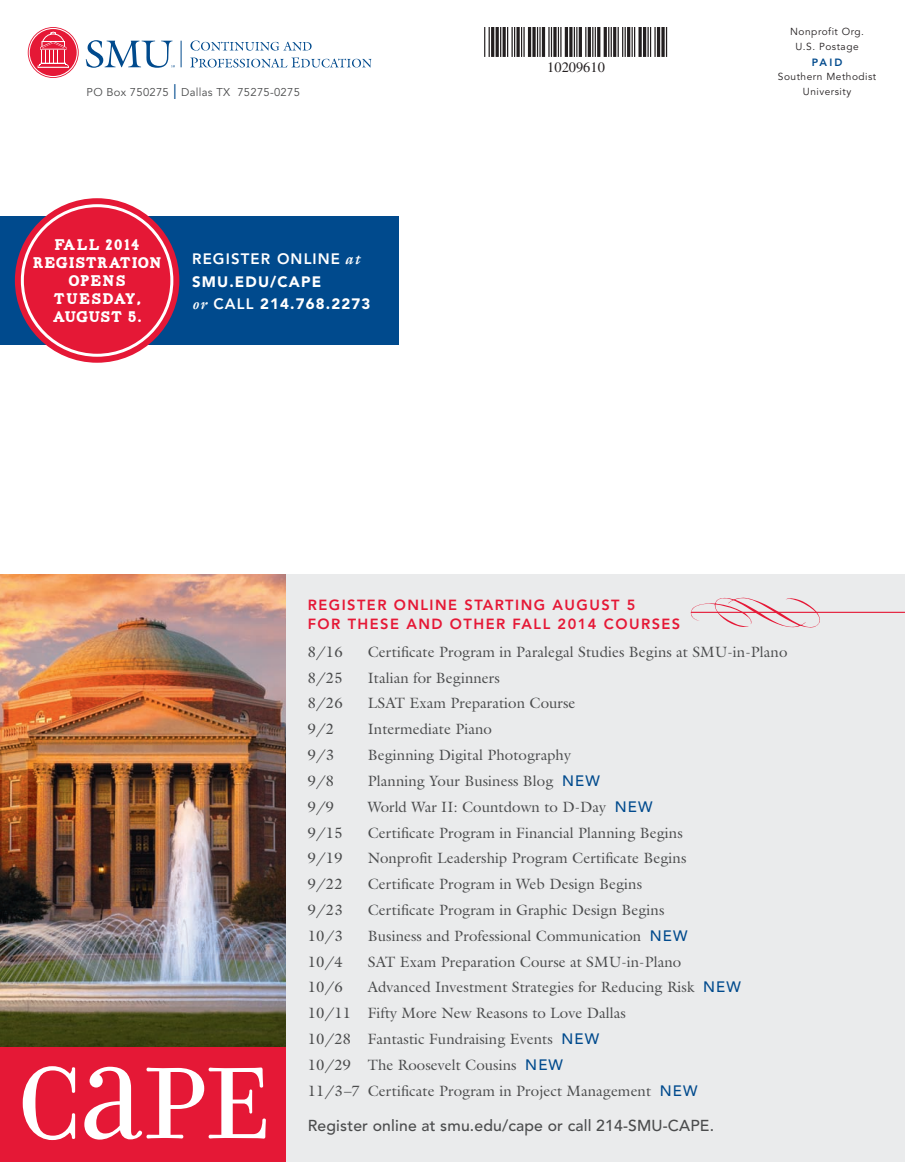
<style>
.page{position:relative;width:905px;height:1162px;background:#fff}
.page>*{position:absolute;margin:0;border:0;box-sizing:border-box;transform-origin:0 0}
.t1{font:109.35px "Filosofia Unicase";color:#fff}
.t2{font:62.4px "L39 P36 Dm";color:#231f20}
.t3{font:500 15.75px "Avenir LT Std";letter-spacing:.01em;color:#4b4c4d}
.t4{font:15.3px/18px "Carton";letter-spacing:.045em;color:#fff;text-align:center}
.t5{font:15px/25.8px "Galliard";letter-spacing:.005em;color:#4b4c4d}
.t6{font:900 15px/22.5px "Avenir LT Std";letter-spacing:.075em;color:#fff}
.t7{font:800 14.7px/18.8px "Avenir LT Std";letter-spacing:.1em;color:#e51836}
.t8{font:14.4px "Times";color:#231f20}
.t9{font:11.25px "Avenir LT Std";letter-spacing:.025em;color:#4b4c4d}
.t10{font:800 10.5px "Avenir LT Std";color:#004a8d}
.t11{font:10.2px/15px "Avenir LT Std";letter-spacing:.05em;color:#231f20;text-align:center}
.s1{font-weight:800;font-size:21px;color:#004a8d}
.s2{font-weight:800}
.s3{font-family:"Galliard";font-weight:700;font-style:italic}
.s4{font-family:"Avenir LT Std";font-weight:500;color:#004a8d}
</style>
<div class="page">
<div style="left:0;top:1045px;width:290px;height:116px;background:#e51836"></div>
<div style="left:0;top:216px;width:399px;height:128px;background:#004a8d"></div>
<svg style="left:15px;top:198px;width:164px;height:164px;background:#e73b55"></svg>
<svg style="left:190px;top:40px;width:121px;height:11px"></svg>
<svg style="left:190px;top:57px;width:181px;height:11px"></svg>
<svg style="left:86px;top:40px;width:95px;height:28px"></svg>
<svg style="left:28px;top:27px;width:51px;height:51px"></svg>
<div style="left:29px;top:28px;width:49px;height:49px;border:1px solid #fff;border-radius:50%"></div>
<svg style="left:37px;top:31px;width:32px;height:37px"></svg>
<img style="left:0;top:574px;width:286px;height:471px">
<div style="left:286px;top:574px;width:619px;height:587px;background:#eaebec"></div>
<svg style="left:690px;top:597px;width:131px;height:31px"></svg>
<hr style="left:691px;top:611px;width:214px;height:1px;background:#e51836">
<div style="left:22px;top:206px;width:150px;height:149px;background:#e51836;border-radius:50%"></div>
<div style="left:21px;top:204px;width:152px;height:152px;border:3px solid #fff;border-radius:50%"></div>
<h2 class="t2" style="left:484px;top:-6px;width:186px">*10209610*</h2>
<p class="t8" style="left:547px;top:59px;width:59px">10209610</p>
<p class="t11" style="left:790px;top:24px;width:75px">Nonprofit Org.<br>U.S. Postage</p>
<p class="t10" style="left:812px;top:56px;width:32px">PAID</p>
<p class="t11" style="left:778px;top:69px;width:100px">Southern Methodist</p>
<p class="t9" style="left:174px;top:85px;width:127px"><span class="s1">I</span> Dallas TX 75275-0275</p>
<p class="t9" style="left:87px;top:85px;width:84px">PO Box 750275</p>
<p class="t11" style="left:803px;top:84px;width:50px">University</p>
<p class="t4" style="left:33px;top:236px;width:130px">FALL 2014<br>REGISTRATION<br>OPENS<br>TUESDAY,<br>AUGUST 5.</p>
<p class="t6" style="left:192px;top:247px;width:180px"><span class="s2">REGISTER ONLINE</span> <span class="s3">at<br></span>SMU.EDU/CAPE<br><span class="s3">or</span> <span class="s2">CALL</span> 214.768.2273</p>
<h1 class="t1" style="left:17px;top:1037px;width:254px">CaPE</h1>
<p class="t7" style="left:308px;top:595px;width:374px">REGISTER ONLINE STARTING AUGUST 5<br>FOR THESE AND OTHER FALL 2014 COURSES</p>
<p class="t5" style="left:308px;top:638px;width:37px">8/16</p>
<p class="t5" style="left:368px;top:638px;width:421px">Certificate Program in Paralegal Studies Begins at SMU-in-Plano</p>
<p class="t5" style="left:308px;top:664px;width:37px">8/25</p>
<p class="t5" style="left:368px;top:664px;width:134px">Italian for Beginners</p>
<p class="t5" style="left:308px;top:690px;width:37px">8/26</p>
<p class="t5" style="left:368px;top:690px;width:209px">LSAT Exam Preparation Course</p>
<p class="t5" style="left:308px;top:715px;width:28px">9/2</p>
<p class="t5" style="left:368px;top:715px;width:126px">Intermediate Piano</p>
<p class="t5" style="left:308px;top:741px;width:28px">9/3</p>
<p class="t5" style="left:368px;top:741px;width:205px">Beginning Digital Photography</p>
<p class="t5" style="left:308px;top:767px;width:28px">9/8</p>
<p class="t5" style="left:368px;top:767px;width:234px">Planning Your Business Blog <span class="s4">NEW</span></p>
<p class="t5" style="left:308px;top:793px;width:28px">9/9</p>
<p class="t5" style="left:368px;top:793px;width:286px">World War II: Countdown to D-Day <span class="s4">NEW</span></p>
<p class="t5" style="left:308px;top:819px;width:37px">9/15</p>
<p class="t5" style="left:368px;top:819px;width:316px">Certificate Program in Financial Planning Begins</p>
<p class="t5" style="left:308px;top:844px;width:37px">9/19</p>
<p class="t5" style="left:368px;top:844px;width:320px">Nonprofit Leadership Program Certificate Begins</p>
<p class="t5" style="left:308px;top:870px;width:37px">9/22</p>
<p class="t5" style="left:368px;top:870px;width:276px">Certificate Program in Web Design Begins</p>
<p class="t5" style="left:308px;top:896px;width:37px">9/23</p>
<p class="t5" style="left:368px;top:896px;width:298px">Certificate Program in Graphic Design Begins</p>
<p class="t5" style="left:308px;top:922px;width:37px">10/3</p>
<p class="t5" style="left:368px;top:922px;width:321px">Business and Professional Communication <span class="s4">NEW</span></p>
<p class="t5" style="left:308px;top:948px;width:37px">10/4</p>
<p class="t5" style="left:368px;top:948px;width:315px">SAT Exam Preparation Course at SMU-in-Plano</p>
<p class="t5" style="left:308px;top:973px;width:37px">10/6</p>
<p class="t5" style="left:308px;top:973px;width:435px;text-indent:60px">Advanced Investment Strategies for Reducing Risk <span class="s4">NEW </span>10/11 Fifty More New Reasons to Love Dallas<br>10/28 Fantastic Fundraising Events <span class="s4">NEW<br></span>10/29 The Roosevelt Cousins <span class="s4">NEW<br></span>11/3–7 Certificate Program in Project Management <span class="s4">NEW</span></p>
<p class="t3" style="left:308px;top:1115px;width:408px">Register online at smu.edu/cape or call 214-SMU-CAPE.</p>
</div>
